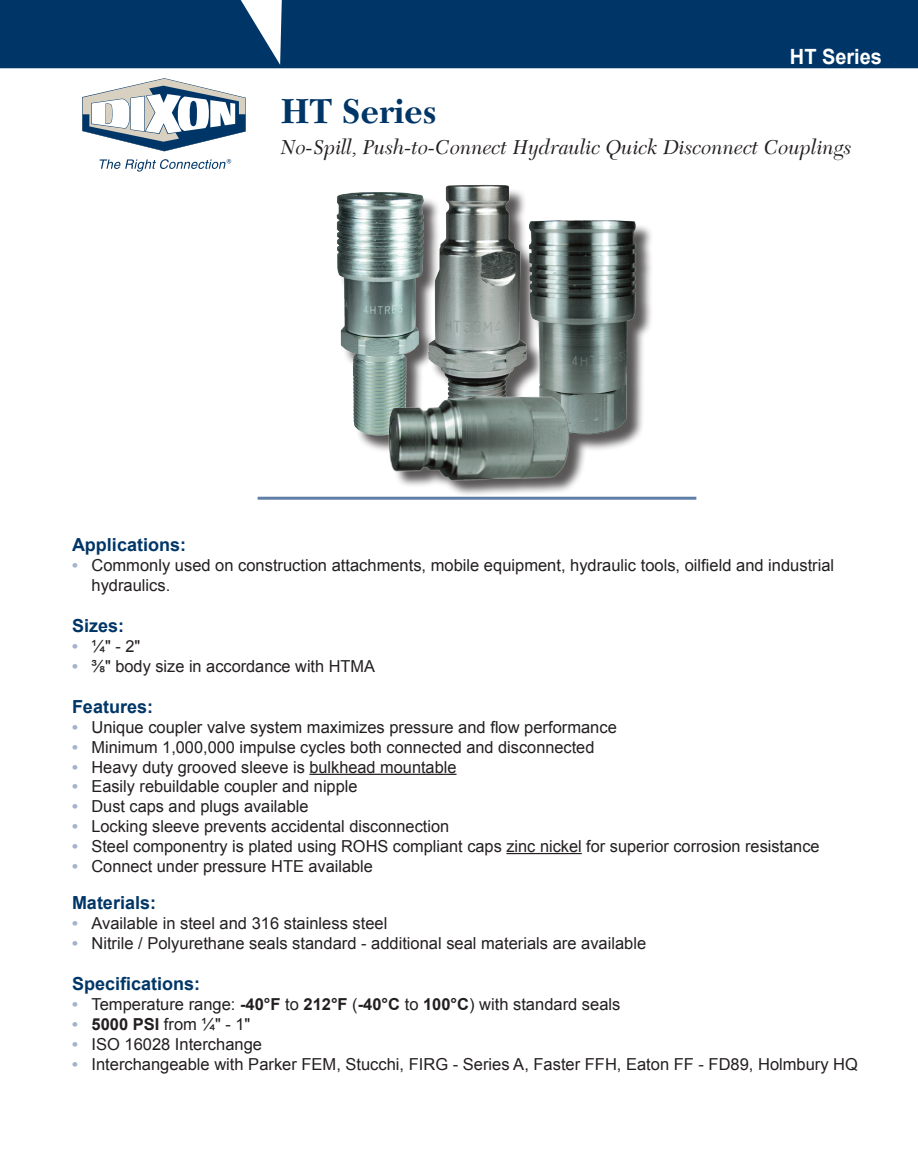
<style>
.page{position:relative;width:918px;height:1175px;background:#fff}
.page>*{position:absolute;margin:0;border:0;box-sizing:border-box;transform-origin:0 0}
.t1{font:700 36px "New Caledonia";color:#003667;scale:.95 1}
.Heading{font:italic 21px "New Caledonia";color:#231f20}
.t2{font:700 21px "Arial";color:#fff;scale:.95 1}
.t3{font:700 18px "Arial";color:#003667}
.t4{font:16.5px/19.8px "Arial";color:#231f20}
.s1{font-weight:700;color:#a3b3cd}
.s2{font-weight:700}
</style>
<div class="page">
<div style="left:0;top:0;width:918px;height:68px;background:#003667"></div>
<svg style="left:82px;top:78px;width:164px;height:73px"></svg>
<svg style="left:100px;top:159px;width:131px;height:13px"></svg>
<hr style="left:309px;top:773px;width:148px;height:2px;background:#231f20">
<hr style="left:506px;top:853px;width:76px;height:1px;background:#231f20">
<svg style="left:258px;top:496px;width:438px;height:4px"></svg>
<div style="left:339px;top:188px;width:315px;height:309px;background:#231f20;opacity:.75"></div>
<img style="left:428px;top:185px;width:101px;height:196px">
<img style="left:526px;top:215px;width:117px;height:223px">
<img style="left:336px;top:188px;width:92px;height:250px">
<img style="left:381px;top:381px;width:198px;height:108px">
<p class="t2" style="left:790px;top:42px;width:98px">HT Series</p>
<p class="t1" style="left:281px;top:89px;width:165px">HT Series</p>
<p class="Heading" style="left:281px;top:136px;width:573px">No-Spill, Push-to-Connect Hydraulic Quick Disconnect Couplings</p>
<p class="t3" style="left:72px;top:532px;width:116px">Applications:</p>
<p class="t4" style="left:92px;top:555px;width:744px;text-indent:-20px"><span class="s1">•</span> Commonly used on construction attachments, mobile equipment, hydraulic tools, oilfield and industrial hydraulics.</p>
<p class="t3" style="left:72px;top:613px;width:54px">Sizes:</p>
<p class="t4" style="left:72px;top:636px;width:70px"><span class="s1">•</span> ¼" - 2"</p>
<p class="t4" style="left:72px;top:656px;width:305px"><span class="s1">•</span> ⅜" body size in accordance with HTMA</p>
<p class="t3" style="left:72px;top:694px;width:83px">Features:</p>
<p class="t4" style="left:72px;top:717px;width:546px"><span class="s1">•</span> Unique coupler valve system maximizes pressure and flow performance</p>
<p class="t4" style="left:72px;top:737px;width:524px"><span class="s1">•</span> Minimum 1,000,000 impulse cycles both connected and disconnected</p>
<p class="t4" style="left:72px;top:756px;width:386px"><span class="s1">•</span> Heavy duty grooved sleeve is bulkhead mountable</p>
<p class="t4" style="left:72px;top:776px;width:287px"><span class="s1">•</span> Easily rebuildable coupler and nipple</p>
<p class="t4" style="left:72px;top:796px;width:238px"><span class="s1">•</span> Dust caps and plugs available</p>
<p class="t4" style="left:72px;top:816px;width:379px"><span class="s1">•</span> Locking sleeve prevents accidental disconnection</p>
<p class="t4" style="left:72px;top:836px;width:749px"><span class="s1">•</span> Steel componentry is plated using ROHS compliant caps zinc nickel for superior corrosion resistance</p>
<p class="t4" style="left:72px;top:855px;width:302px"><span class="s1">•</span> Connect under pressure HTE available</p>
<p class="t3" style="left:72px;top:890px;width:86px">Materials:</p>
<p class="t4" style="left:72px;top:913px;width:317px"><span class="s1">•</span> Available in steel and 316 stainless steel</p>
<p class="t4" style="left:72px;top:933px;width:576px"><span class="s1">•</span> Nitrile / Polyurethane seals standard - additional seal materials are available</p>
<p class="t3" style="left:72px;top:971px;width:130px">Specifications:</p>
<p class="t4" style="left:72px;top:994px;width:550px"><span class="s1">•</span> Temperature range: <span class="s2">-40°F</span> to <span class="s2">212°F</span> (<span class="s2">-40°C</span> to <span class="s2">100°C</span>) with standard seals</p>
<p class="t4" style="left:72px;top:1014px;width:180px"><span class="s1">•</span> <span class="s2">5000 PSI</span> from ¼" - 1"</p>
<p class="t4" style="left:72px;top:1034px;width:192px"><span class="s1">•</span> ISO 16028 Interchange</p>
<p class="t4" style="left:72px;top:1053px;width:788px"><span class="s1">•</span> Interchangeable with Parker FEM, Stucchi, FIRG - Series A, Faster FFH, Eaton FF - FD89, Holmbury HQ</p>
</div>
